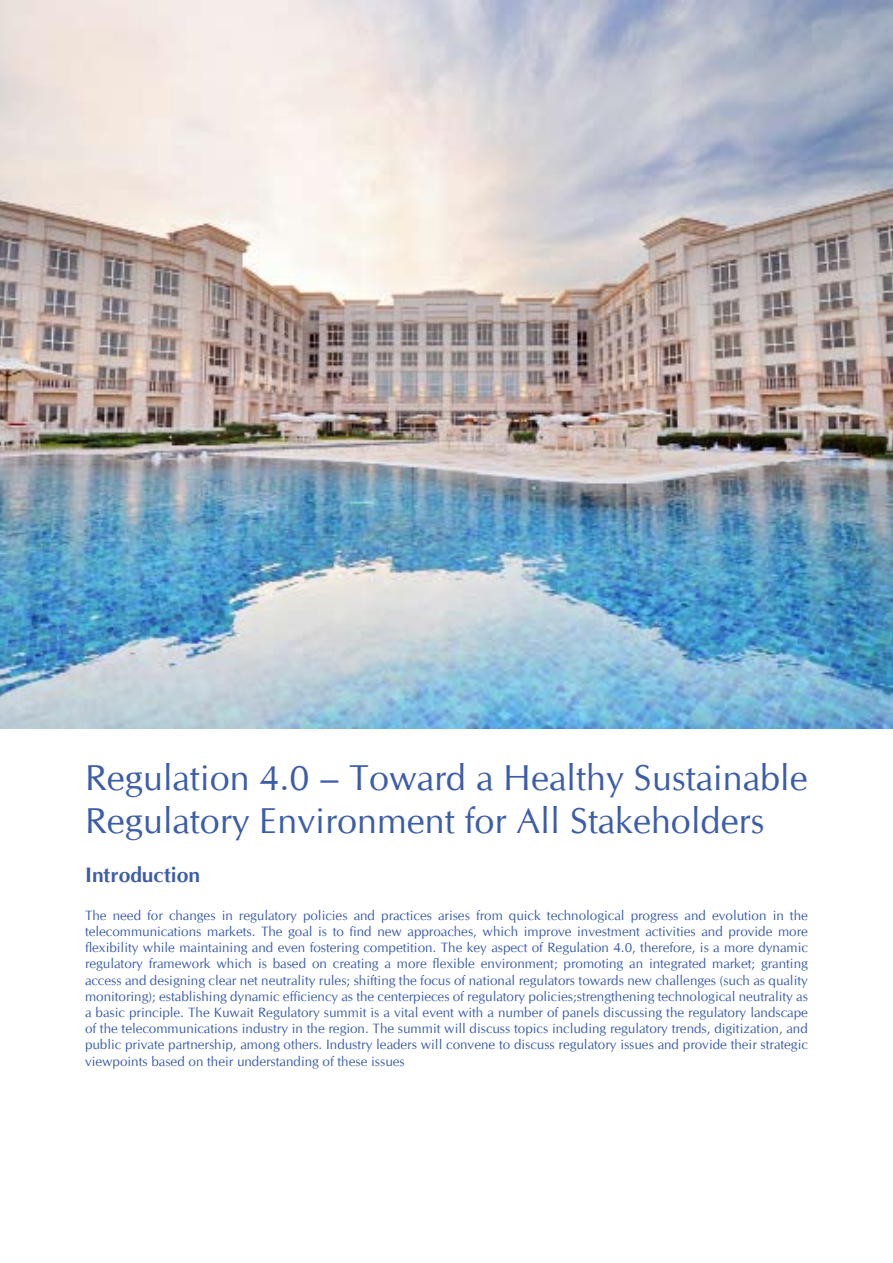
<style>
.page{position:relative;width:893px;height:1263px;background:#fff}
.page>*{position:absolute;margin:0;border:0;box-sizing:border-box;transform-origin:0 0}
.t1{font:36px/43.2px "CG Omega";color:#3c5daa}
.t2{font:700 21px "CG Omega";color:#3c5daa}
.t3{font:13.5px/16.2px "CG Omega";color:#3c5daa;text-align:justify}
</style>
<div class="page">
<img style="left:0;top:0;width:893px;height:729px">
<h1 class="t1" style="left:85px;top:756px;width:724px">Regulation 4.0 – Toward a Healthy Sustainable<br>Regulatory Environment for All Stakeholders</h1>
<h2 class="t2" style="left:85px;top:861px;width:116px">Introduction</h2>
<p class="t3" style="left:85px;top:907px;width:724px">The need for changes in regulatory policies and practices arises from quick technological progress and evolution in the telecommunications markets. The goal is to find new approaches, which improve investment activities and provide more flexibility while maintaining and even fostering competition. The key aspect of Regulation 4.0, therefore, is a more dynamic regulatory framework which is based on creating a more flexible environment; promoting an integrated market; granting access and designing clear net neutrality rules; shifting the focus of national regulators towards new challenges (such as quality monitoring); establishing dynamic efficiency as the centerpieces of regulatory policies;strengthening technological neutrality as a basic principle. The Kuwait Regulatory summit is a vital event with a number of panels discussing the regulatory landscape of the telecommunications industry in the region. The summit will discuss topics including regulatory trends, digitization, and public private partnership, among others. Industry leaders will convene to discuss regulatory issues and provide their strategic viewpoints based on their understanding of these issues</p>
</div>
